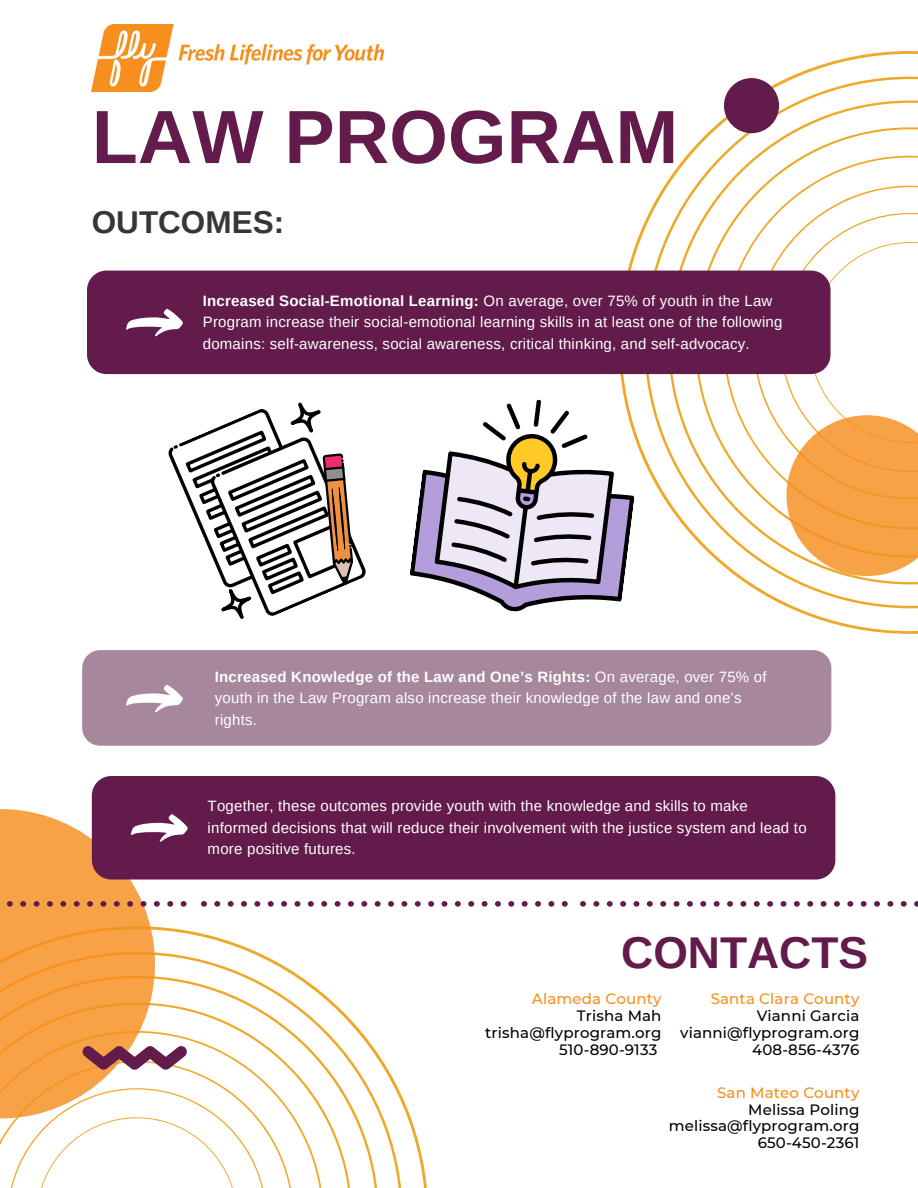
<style>
.page{position:relative;width:918px;height:1188px;background:#fff}
.page>*{position:absolute;margin:0;border:0;box-sizing:border-box;transform-origin:0 0}
.t1{font:700 75.45px "Arimo";color:#621b4b}
.t2{font:700 44.4px "Arimo";color:#621b4b}
.t3{font:700 31.5px "Arimo";color:#363636}
.t4{font:15px/21.3px "Arimo";letter-spacing:.015em;color:#fff}
.t5{font:500 15px/16.8px "Montserrat";letter-spacing:.01em;color:#000;text-align:right}
.t6{font:500 15px "Montserrat";letter-spacing:.01em;color:#f78e1e}
.s1{font-weight:700}
</style>
<div class="page">
<svg style="left:619px;top:51px;width:299px;height:583px"></svg>
<svg style="left:644px;top:77px;width:274px;height:531px"></svg>
<svg style="left:781px;top:213px;width:137px;height:363px"></svg>
<div style="left:724px;top:78px;width:55px;height:55px;background:#621b4b;border-radius:50%"></div>
<div style="left:87px;top:271px;width:744px;height:103px;background:#621b4b;border-radius:19px"></div>
<div style="left:82px;top:650px;width:749px;height:96px;background:#a6879c;border-radius:18px"></div>
<svg style="left:155px;top:927px;width:272px;height:261px"></svg>
<svg style="left:155px;top:952px;width:248px;height:236px"></svg>
<svg style="left:0;top:809px;width:155px;height:237px;background:#f8a751"></svg>
<svg style="left:0;top:1046px;width:294px;height:142px"></svg>
<svg style="left:7px;top:901px;width:6px;height:6px"></svg>
<svg style="left:20px;top:901px;width:6px;height:6px"></svg>
<svg style="left:34px;top:901px;width:6px;height:6px"></svg>
<svg style="left:47px;top:901px;width:6px;height:6px"></svg>
<svg style="left:60px;top:901px;width:6px;height:6px"></svg>
<svg style="left:74px;top:901px;width:6px;height:6px"></svg>
<svg style="left:87px;top:901px;width:6px;height:6px"></svg>
<svg style="left:100px;top:901px;width:6px;height:6px"></svg>
<svg style="left:114px;top:901px;width:6px;height:6px"></svg>
<svg style="left:127px;top:901px;width:6px;height:6px"></svg>
<svg style="left:141px;top:901px;width:5px;height:6px"></svg>
<svg style="left:154px;top:901px;width:6px;height:6px"></svg>
<svg style="left:167px;top:901px;width:6px;height:6px"></svg>
<svg style="left:181px;top:901px;width:6px;height:6px"></svg>
<svg style="left:201px;top:901px;width:6px;height:6px"></svg>
<svg style="left:214px;top:901px;width:6px;height:6px"></svg>
<svg style="left:228px;top:901px;width:6px;height:6px"></svg>
<svg style="left:241px;top:901px;width:6px;height:6px"></svg>
<svg style="left:254px;top:901px;width:6px;height:6px"></svg>
<svg style="left:268px;top:901px;width:6px;height:6px"></svg>
<svg style="left:281px;top:901px;width:6px;height:6px"></svg>
<svg style="left:295px;top:901px;width:5px;height:6px"></svg>
<svg style="left:308px;top:901px;width:6px;height:6px"></svg>
<svg style="left:321px;top:901px;width:6px;height:6px"></svg>
<svg style="left:335px;top:901px;width:6px;height:6px"></svg>
<svg style="left:348px;top:901px;width:6px;height:6px"></svg>
<svg style="left:361px;top:901px;width:6px;height:6px"></svg>
<svg style="left:375px;top:901px;width:6px;height:6px"></svg>
<svg style="left:388px;top:901px;width:6px;height:6px"></svg>
<svg style="left:401px;top:901px;width:6px;height:6px"></svg>
<svg style="left:415px;top:901px;width:6px;height:6px"></svg>
<svg style="left:428px;top:901px;width:6px;height:6px"></svg>
<svg style="left:442px;top:901px;width:5px;height:6px"></svg>
<svg style="left:455px;top:901px;width:6px;height:6px"></svg>
<svg style="left:468px;top:901px;width:6px;height:6px"></svg>
<svg style="left:482px;top:901px;width:6px;height:6px"></svg>
<svg style="left:495px;top:901px;width:6px;height:6px"></svg>
<svg style="left:508px;top:901px;width:6px;height:6px"></svg>
<svg style="left:522px;top:901px;width:6px;height:6px"></svg>
<svg style="left:535px;top:901px;width:6px;height:6px"></svg>
<svg style="left:548px;top:901px;width:6px;height:6px"></svg>
<svg style="left:562px;top:901px;width:6px;height:6px"></svg>
<svg style="left:580px;top:901px;width:6px;height:6px"></svg>
<svg style="left:593px;top:901px;width:6px;height:6px"></svg>
<svg style="left:607px;top:901px;width:6px;height:6px"></svg>
<svg style="left:620px;top:901px;width:6px;height:6px"></svg>
<svg style="left:634px;top:901px;width:5px;height:6px"></svg>
<svg style="left:647px;top:901px;width:6px;height:6px"></svg>
<svg style="left:660px;top:901px;width:6px;height:6px"></svg>
<svg style="left:674px;top:901px;width:6px;height:6px"></svg>
<svg style="left:687px;top:901px;width:6px;height:6px"></svg>
<svg style="left:700px;top:901px;width:6px;height:6px"></svg>
<svg style="left:714px;top:901px;width:6px;height:6px"></svg>
<svg style="left:727px;top:901px;width:6px;height:6px"></svg>
<svg style="left:740px;top:901px;width:6px;height:6px"></svg>
<svg style="left:754px;top:901px;width:6px;height:6px"></svg>
<svg style="left:767px;top:901px;width:6px;height:6px"></svg>
<svg style="left:781px;top:901px;width:5px;height:6px"></svg>
<svg style="left:794px;top:901px;width:6px;height:6px"></svg>
<svg style="left:807px;top:901px;width:6px;height:6px"></svg>
<svg style="left:821px;top:901px;width:6px;height:6px"></svg>
<svg style="left:834px;top:901px;width:6px;height:6px"></svg>
<svg style="left:847px;top:901px;width:6px;height:6px"></svg>
<svg style="left:861px;top:901px;width:6px;height:6px"></svg>
<svg style="left:874px;top:901px;width:6px;height:6px"></svg>
<svg style="left:887px;top:901px;width:6px;height:6px"></svg>
<svg style="left:901px;top:901px;width:6px;height:6px"></svg>
<svg style="left:914px;top:901px;width:4px;height:6px"></svg>
<img style="left:92px;top:24px;width:291px;height:68px">
<svg style="left:126px;top:308px;width:57px;height:28px"></svg>
<svg style="left:126px;top:684px;width:57px;height:28px"></svg>
<div style="left:291px;top:403px;width:30px;height:30px;border:3px solid #000;border-radius:8px"></div>
<div style="left:221px;top:589px;width:30px;height:30px;border:3px solid #000;border-radius:8px"></div>
<svg style="left:168px;top:407px;width:198px;height:211px"></svg>
<svg style="left:410px;top:386px;width:235px;height:238px"></svg>
<svg style="left:412px;top:436px;width:218px;height:184px"></svg>
<div style="left:92px;top:776px;width:743px;height:104px;background:#621b4b;border-radius:19px"></div>
<svg style="left:131px;top:814px;width:57px;height:28px"></svg>
<h1 class="t1" style="left:92px;top:95px;width:588px">LAW PROGRAM</h1>
<h3 class="t3" style="left:92px;top:205px;width:194px">OUTCOMES:</h3>
<p class="t4" style="left:203px;top:290px;width:581px"><span class="s1">Increased Social-Emotional Learning:</span> On average, over 75% of youth in the Law<br>Program increase their social-emotional learning skills in at least one of the following domains: self-awareness, social awareness, critical thinking, and self-advocacy.</p>
<p class="t4" style="left:215px;top:666px;width:553px"><span class="s1">Increased Knowledge of the Law and One’s Rights:</span> On average, over 75% of youth in the Law Program also increase their knowledge of the law and one’s rights.</p>
<p class="t4" style="left:208px;top:795px;width:601px">Together, these outcomes provide youth with the knowledge and skills to make informed decisions that will reduce their involvement with the justice system and lead to more positive futures.</p>
<h2 class="t2" style="left:621px;top:928px;width:248px">CONTACTS</h2>
<p class="t6" style="left:532px;top:990px;width:131px">Alameda County</p>
<p class="t5" style="left:485px;top:1007px;width:178px">Trisha Mah trisha@flyprogram.org<br>510-890-9133</p>
<p class="t6" style="left:711px;top:990px;width:150px">Santa Clara County</p>
<p class="t5" style="left:680px;top:1007px;width:181px">Vianni Garcia vianni@flyprogram.org<br>408-856-4376</p>
<p class="t6" style="left:717px;top:1083px;width:144px">San Mateo County</p>
<p class="t5" style="left:669px;top:1101px;width:192px">Melissa Poling melissa@flyprogram.org<br>650-450-2361</p>
</div>
